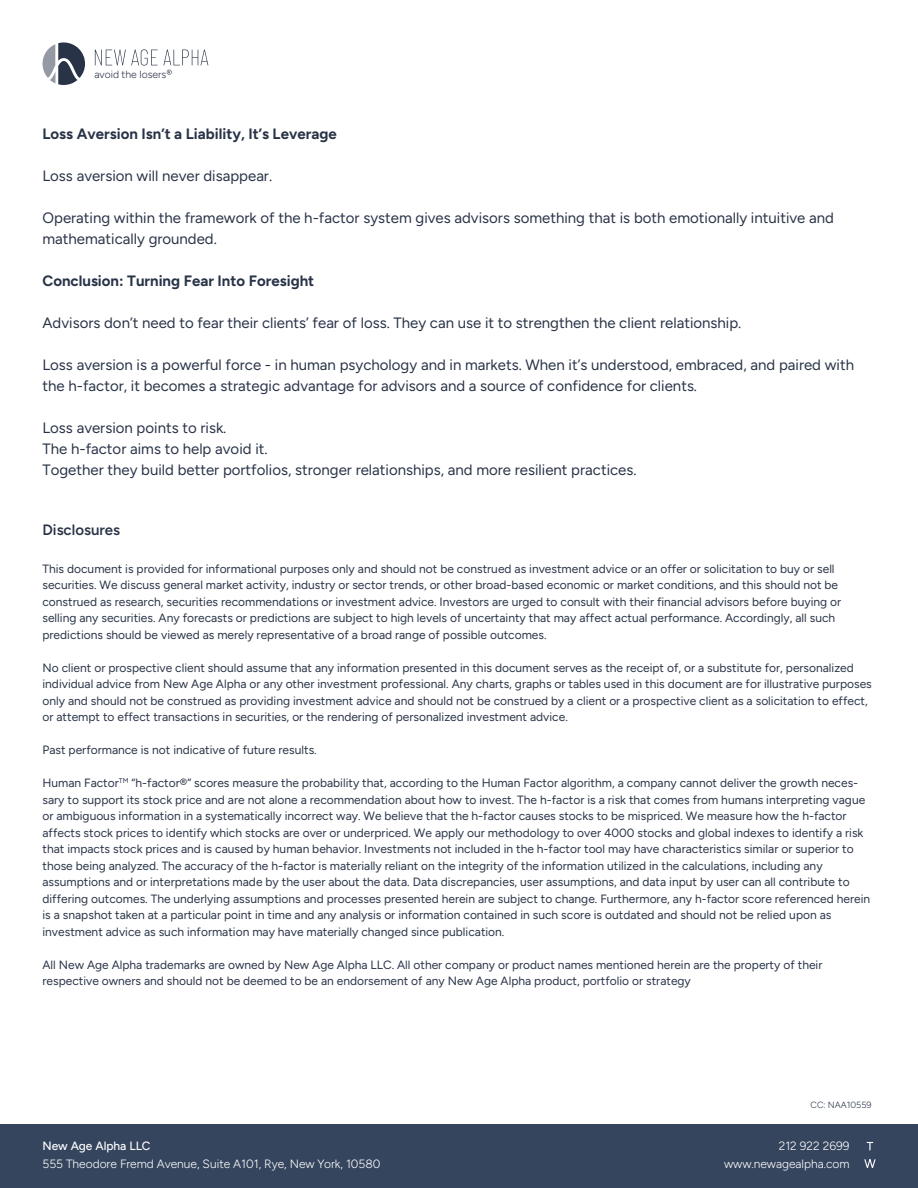
<style>
.page{position:relative;width:918px;height:1188px;background:#fff}
.page>*{position:absolute;margin:0;border:0;box-sizing:border-box;transform-origin:0 0}
.t1{font:15px/21px "Figtree";color:#293347}
.t2{font:700 15px "Figtree";color:#293347}
.t3{font:600 15px "Figtree";color:#293347}
.t4{font:12px/16.5px "Figtree";color:#293347}
.t5{font:300 12px/17.4px "Figtree";color:#fff;text-align:right}
.t6{font:500 12px "Figtree";color:#fff}
.t7{font:300 10.35px "Figtree";color:#293347}
.t8{font:300 9px "Figtree";color:#293347}
</style>
<div class="page">
<div style="left:0;top:1124px;width:918px;height:64px;background:#36455e"></div>
<svg style="left:867px;top:1142px;width:6px;height:8px"></svg>
<svg style="left:864px;top:1159px;width:12px;height:9px"></svg>
<svg style="left:43px;top:42px;width:42px;height:43px"></svg>
<svg style="left:95px;top:49px;width:113px;height:26px"></svg>
<p class="t7" style="left:94px;top:68px;width:73px">avoid the losers</p>
<p class="t2" style="left:42px;top:125px;width:296px">Loss Aversion Isn’t a Liability, It’s Leverage</p>
<p class="t1" style="left:42px;top:166px;width:231px">Loss aversion will never disappear.</p>
<p class="t1" style="left:42px;top:208px;width:793px">Operating within the framework of the h-factor system gives advisors something that is both emotionally intuitive and mathematically grounded.</p>
<p class="t2" style="left:42px;top:272px;width:273px">Conclusion: Turning Fear Into Foresight</p>
<p class="t1" style="left:42px;top:313px;width:700px">Advisors don’t need to fear their clients’ fear of loss. They can use it to strengthen the client relationship.</p>
<p class="t1" style="left:42px;top:355px;width:813px">Loss aversion is a powerful force - in human psychology and in markets. When it’s understood, embraced, and paired with the h-factor, it becomes a strategic advantage for advisors and a source of confidence for clients.</p>
<p class="t1" style="left:42px;top:418px;width:596px">Loss aversion points to risk.<br>The h-factor aims to help avoid it.<br>Together they build better portfolios, stronger relationships, and more resilient practices.</p>
<p class="t3" style="left:42px;top:521px;width:79px">Disclosures</p>
<p class="t4" style="left:42px;top:561px;width:800px">This document is provided for informational purposes only and should not be construed as investment advice or an offer or solicitation to buy or sell securities. We discuss general market activity, industry or sector trends, or other broad-based economic or market conditions, and this should not be construed as research, securities recommendations or investment advice. Investors are urged to consult with their financial advisors before buying or selling any securities. Any forecasts or predictions are subject to high levels of uncertainty that may affect actual performance. Accordingly, all such predictions should be viewed as merely representative of a broad range of possible outcomes.</p>
<p class="t4" style="left:42px;top:660px;width:831px">No client or prospective client should assume that any information presented in this document serves as the receipt of, or a substitute for, personalized individual advice from New Age Alpha or any other investment professional. Any charts, graphs or tables used in this document are for illustrative purposes only and should not be construed as providing investment advice and should not be construed by a client or a prospective client as a solicitation to effect, or attempt to effect transactions in securities, or the rendering of personalized investment advice.</p>
<p class="t4" style="left:42px;top:742px;width:276px">Past performance is not indicative of future results.</p>
<p class="t4" style="left:42px;top:775px;width:829px">Human Factor<sup>TM</sup> “h-factor®” scores measure the probability that, according to the Human Factor algorithm, a company cannot deliver the growth neces&shy;sary to support its stock price and are not alone a recommendation about how to invest. The h-factor is a risk that comes from humans interpreting vague or ambiguous information in a systematically incorrect way. We believe that the h-factor causes stocks to be mispriced. We measure how the h-factor affects stock prices to identify which stocks are over or underpriced. We apply our methodology to over 4000 stocks and global indexes to identify a risk that impacts stock prices and is caused by human behavior. Investments not included in the h-factor tool may have characteristics similar or superior to those being analyzed. The accuracy of the h-factor is materially reliant on the integrity of the information utilized in the calculations, including any assumptions and or interpretations made by the user about the data. Data discrepancies, user assumptions, and data input by user can all contribute to differing outcomes. The underlying assumptions and processes presented herein are subject to change. Furthermore, any h-factor score referenced herein is a snapshot taken at a particular point in time and any analysis or information contained in such score is outdated and should not be relied upon as investment advice as such information may have materially changed since publication.</p>
<p class="t4" style="left:43px;top:957px;width:781px">All New Age Alpha trademarks are owned by New Age Alpha LLC. All other company or product names mentioned herein are the property of their respective owners and should not be deemed to be an endorsement of any New Age Alpha product, portfolio or strategy</p>
<p class="t6" style="left:43px;top:1139px;width:110px">New Age Alpha LLC</p>
<p class="t5" style="left:43px;top:1155px;width:339px">555 Theodore Fremd Avenue, Suite A101, Rye, New York, 10580</p>
<p class="t8" style="left:811px;top:1100px;width:62px">CC: NAA10559</p>
<p class="t5" style="left:724px;top:1137px;width:127px">212 922 2699 www.newagealpha.com</p>
</div>
